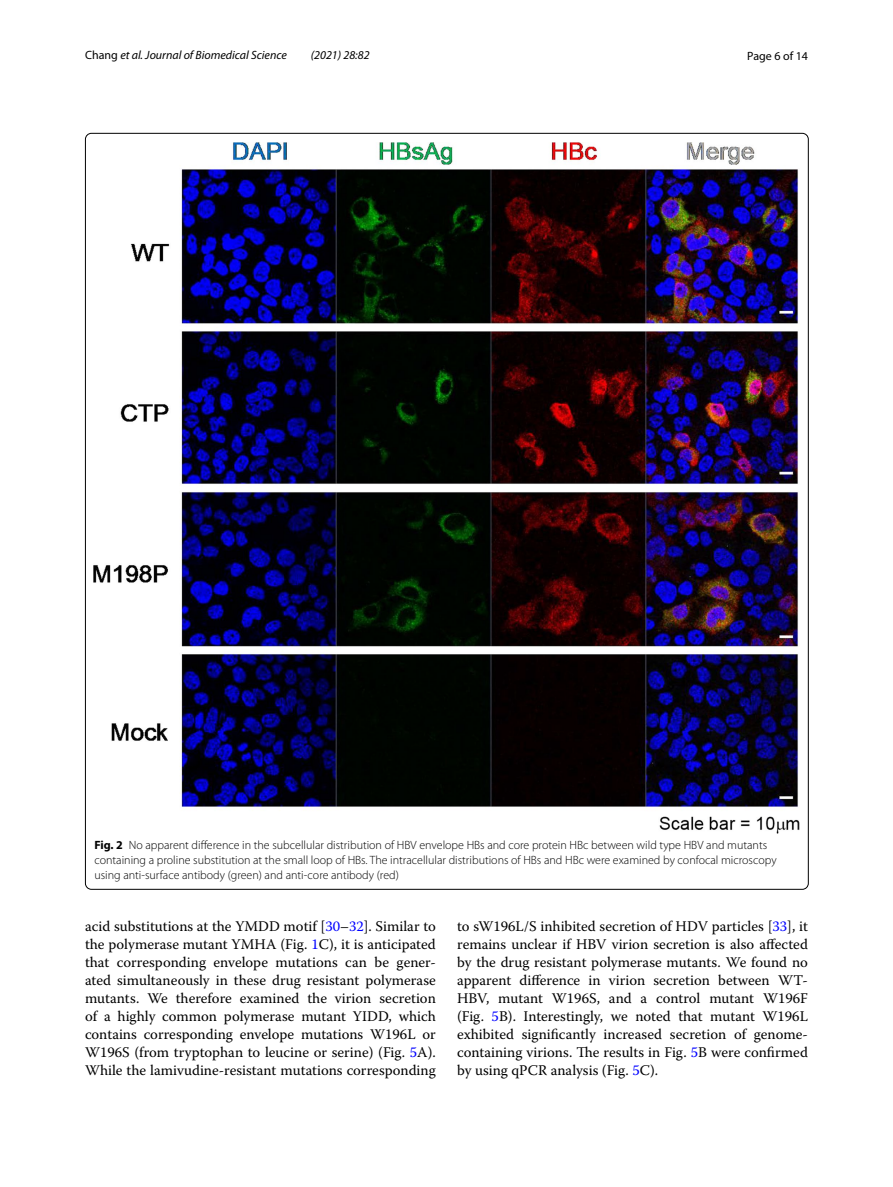
<style>
.page{position:relative;width:893px;height:1187px;background:#fff}
.page>*{position:absolute;margin:0;border:0;box-sizing:border-box;transform-origin:0 0}
.t1{font:14.7px/18px "Warnock Pro";color:#000;text-align:justify}
.t2{font:300 12px/15px "Myriad Pro";color:#000}
.t3{font:italic 12px "Myriad Pro";color:#000}
.t4{font:12px "Myriad Pro";color:#000}
.s1{font-style:normal}
.s2{font-weight:700}
.s3{color:#00f}
</style>
<div class="page">
<img style="left:94px;top:142px;width:706px;height:691px">
<p class="t3" style="left:85px;top:48px;width:203px"><span class="s1">Chang</span> et al. Journal of Biomedical Science</p>
<p class="t3" style="left:311px;top:48px;width:60px">(2021) 28:82</p>
<p class="t4" style="left:747px;top:48px;width:62px">Page 6 of 14</p>
<p class="t2" style="left:94px;top:837px;width:684px"><span class="s2">Fig. 2</span> No apparent difference in the subcellular distribution of HBV envelope HBs and core protein HBc between wild type HBV and mutants containing a proline substitution at the small loop of HBs. The intracellular distributions of HBs and HBc were examined by confocal microscopy using anti-surface antibody (green) and anti-core antibody (red)</p>
<p class="t1" style="left:85px;top:916px;width:352px">acid substitutions at the YMDD motif [<span class="s3">30</span>–<span class="s3">32</span>]. Similar to the polymerase mutant YMHA (Fig. <span class="s3">1</span>C), it is anticipated that corresponding envelope mutations can be gener&shy;ated simultaneously in these drug resistant polymerase mutants. We therefore examined the virion secretion of a highly common polymerase mutant YIDD, which contains corresponding envelope mutations W196L or W196S (from tryptophan to leucine or serine) (Fig. <span class="s3">5</span>A).<br>While the lamivudine-resistant mutations corresponding</p>
<p class="t1" style="left:457px;top:916px;width:352px">to sW196L/S inhibited secretion of HDV particles [<span class="s3">33</span>], it remains unclear if HBV virion secretion is also affected by the drug resistant polymerase mutants. We found no apparent difference in virion secretion between WT-HBV, mutant W196S, and a control mutant W196F (Fig. <span class="s3">5</span>B). Interestingly, we noted that mutant W196L exhibited significantly increased secretion of genome&shy;containing virions. The results in Fig. <span class="s3">5</span>B were confirmed by using qPCR analysis (Fig. <span class="s3">5</span>C).</p>
</div>
